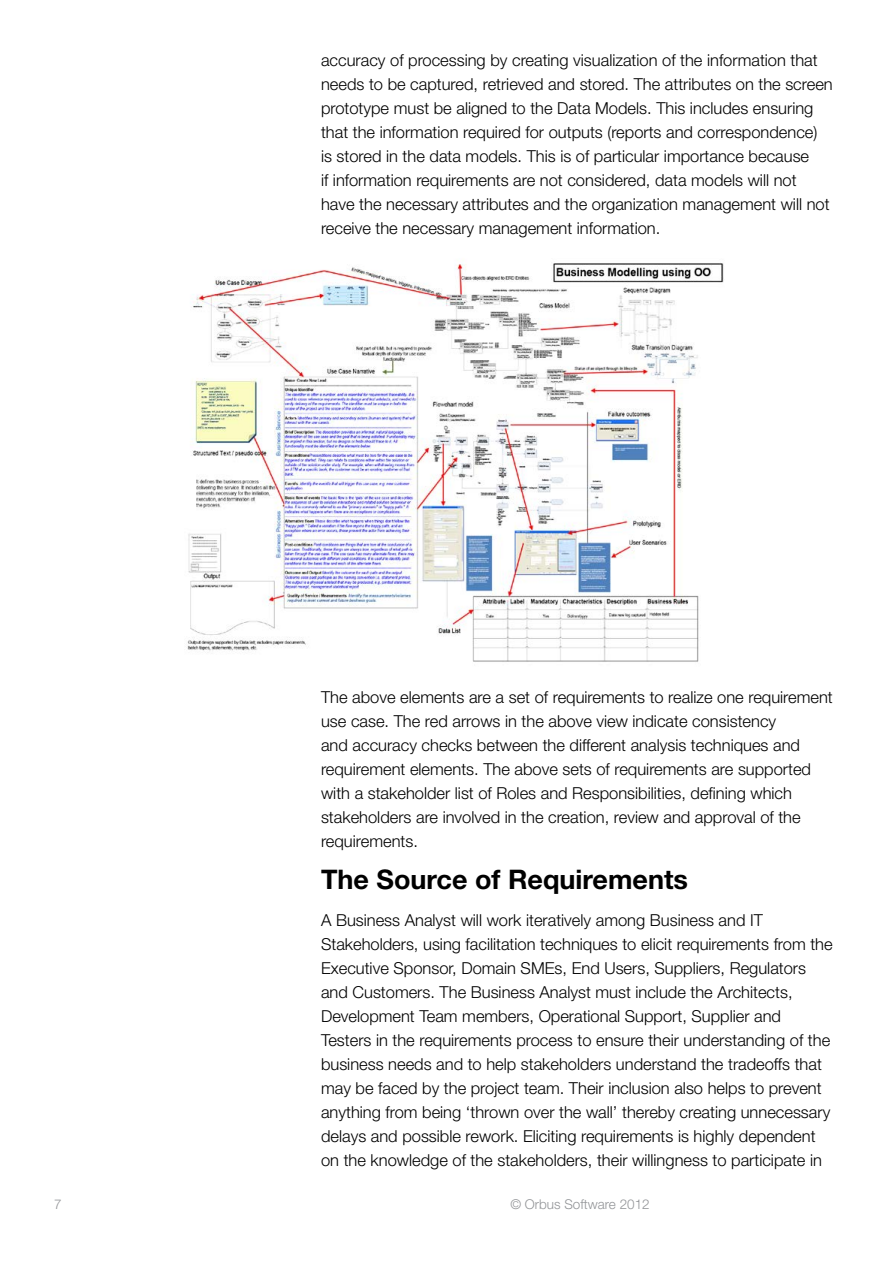
<style>
.page{position:relative;width:893px;height:1263px;background:#fff}
.page>*{position:absolute;margin:0;border:0;box-sizing:border-box;transform-origin:0 0}
.t1{font:700 27px "Helvetica Neue LT Std";color:#000}
.t2{font:300 16.5px/24px "Helvetica Neue LT Std";color:#000}
.t3{font:300 13.5px "Helvetica Neue LT Std";color:#939598}
</style>
<div class="page">
<img style="left:187px;top:263px;width:537px;height:399px">
<p class="t2" style="left:321px;top:48px;width:513px">accuracy of processing by creating visualization of the information that needs to be captured, retrieved and stored. The attributes on the screen prototype must be aligned to the Data Models. This includes ensuring that the information required for outputs (reports and correspondence)<br>is stored in the data models. This is of particular importance because<br>if information requirements are not considered, data models will not have the necessary attributes and the organization management will not receive the necessary management information.</p>
<p class="t2" style="left:321px;top:684px;width:513px">The above elements are a set of requirements to realize one requirement use case. The red arrows in the above view indicate consistency<br>and accuracy checks between the different analysis techniques and requirement elements. The above sets of requirements are supported with a stakeholder list of Roles and Responsibilities, defining which stakeholders are involved in the creation, review and approval of the requirements.</p>
<h1 class="t1" style="left:321px;top:863px;width:369px">The Source of Requirements</h1>
<p class="t2" style="left:321px;top:908px;width:513px">A Business Analyst will work iteratively among Business and IT Stakeholders, using facilitation techniques to elicit requirements from the Executive Sponsor, Domain SMEs, End Users, Suppliers, Regulators and Customers. The Business Analyst must include the Architects, Development Team members, Operational Support, Supplier and Testers in the requirements process to ensure their understanding of the business needs and to help stakeholders understand the tradeoffs that may be faced by the project team. Their inclusion also helps to prevent anything from being ‘thrown over the wall’ thereby creating unnecessary delays and possible rework. Eliciting requirements is highly dependent on the knowledge of the stakeholders, their willingness to participate in</p>
<p class="t3" style="left:54px;top:1196px;width:9px">7</p>
<p class="t3" style="left:510px;top:1196px;width:141px">© Orbus Software 2012</p>
</div>
